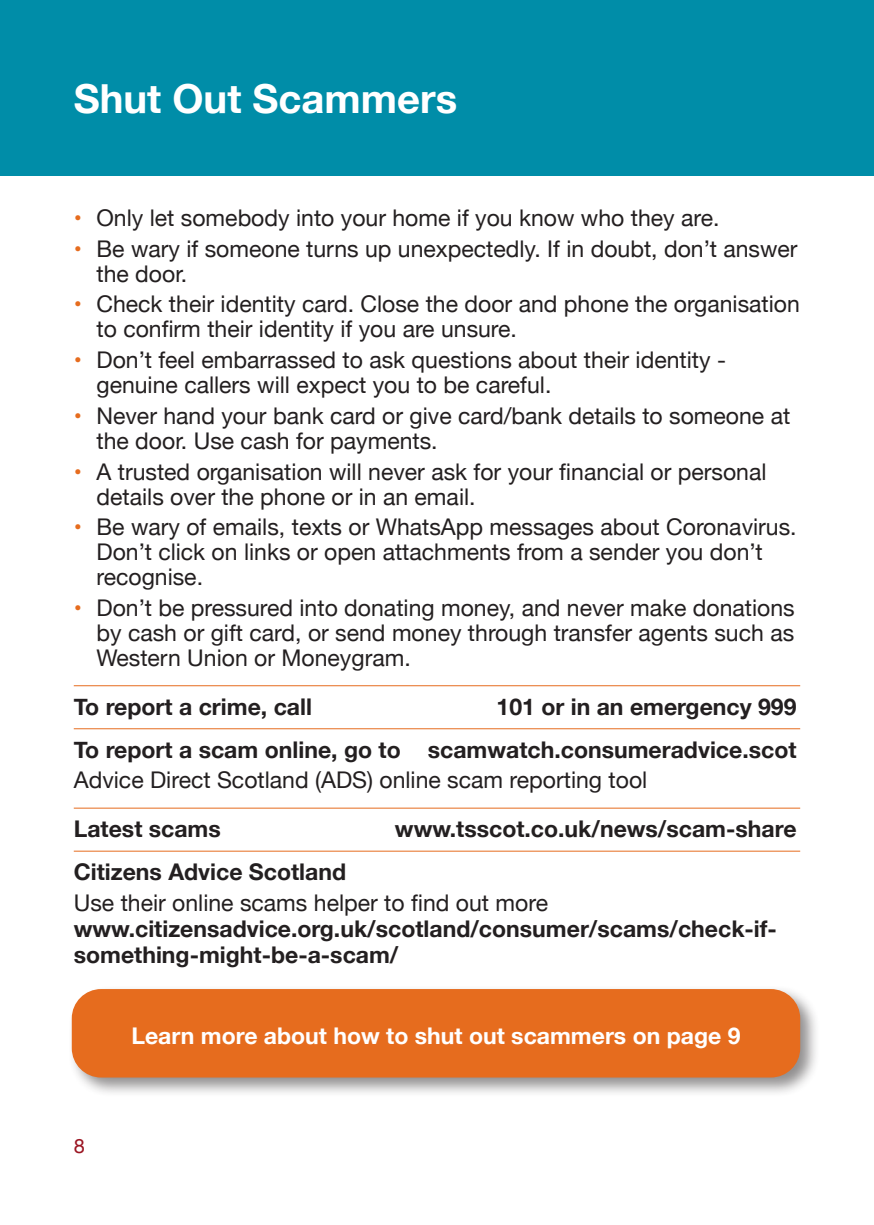
<style>
.page{position:relative;width:874px;height:1225px;background:#fff}
.page>*{position:absolute;margin:0;border:0;box-sizing:border-box;transform-origin:0 0}
.heading_1{font:700 40px "Helvetica Neue";color:#fff}
.t1{font:23px/25px "Helvetica Neue";color:#231f20}
.support_service{font:700 23px/26px "Helvetica Neue";color:#231f20}
.t2{font:700 23px "Helvetica Neue";color:#fff}
.t3{font:20px "Helvetica Neue";color:#9b1623}
.s1{color:#e66c1e}
.s2{font-weight:400}
</style>
<div class="page">
<div style="left:0;top:0;width:873px;height:176px;background:#008da8"></div>
<hr style="left:74px;top:685px;width:725px;height:1px;background:#e66c1e">
<hr style="left:74px;top:728px;width:725px;height:1px;background:#e66c1e">
<hr style="left:74px;top:807px;width:725px;height:1px;background:#e66c1e">
<hr style="left:74px;top:850px;width:725px;height:1px;background:#e66c1e">
<div style="left:68px;top:985px;width:751px;height:112px;background:#231f20;opacity:.5"></div>
<div style="left:73px;top:990px;width:725px;height:86px;background:#e66c1e;border-radius:28px"></div>
<div style="left:72px;top:989px;width:727px;height:88px;border:2px solid #e66c1e;border-radius:28px"></div>
<p class="heading_1" style="left:74px;top:67px;width:385px">Shut Out Scammers</p>
<p class="t1" style="left:74px;top:207px;width:647px"><span class="s1">•</span> Only let somebody into your home if you know who they are.</p>
<p class="t1" style="left:96px;top:237px;width:702px;text-indent:-23px"><span class="s1">•</span> Be wary if someone turns up unexpectedly. If in doubt, don’t answer the door.</p>
<p class="t1" style="left:96px;top:293px;width:704px;text-indent:-23px"><span class="s1">•</span> Check their identity card. Close the door and phone the organisation to confirm their identity if you are unsure.</p>
<p class="t1" style="left:96px;top:349px;width:630px;text-indent:-23px"><span class="s1">•</span> Don’t feel embarrassed to ask questions about their identity - genuine callers will expect you to be careful.</p>
<p class="t1" style="left:96px;top:404px;width:695px;text-indent:-23px"><span class="s1">•</span> Never hand your bank card or give card/bank details to someone at the door. Use cash for payments.</p>
<p class="t1" style="left:96px;top:460px;width:671px;text-indent:-23px"><span class="s1">•</span> A trusted organisation will never ask for your financial or personal details over the phone or in an email.</p>
<p class="t1" style="left:96px;top:516px;width:701px;text-indent:-23px"><span class="s1">•</span> Be wary of emails, texts or WhatsApp messages about Coronavirus.<br>Don’t click on links or open attachments from a sender you don’t recognise.</p>
<p class="t1" style="left:96px;top:596px;width:699px;text-align:justify;text-indent:-23px"><span class="s1">•</span> Don’t be pressured into donating money, and never make donations by cash or gift card, or send money through transfer agents such as Western Union or Moneygram.</p>
<p class="support_service" style="left:74px;top:694px;width:240px">To report a crime, call</p>
<p class="support_service" style="left:496px;top:694px;width:301px">101 or in an emergency 999</p>
<p class="support_service" style="left:74px;top:737px;width:724px">To report a scam online, go to scamwatch.consumeradvice.scot</p>
<p class="t1" style="left:74px;top:769px;width:574px">Advice Direct Scotland (ADS) online scam reporting tool</p>
<p class="support_service" style="left:74px;top:816px;width:148px">Latest scams</p>
<p class="support_service" style="left:395px;top:816px;width:403px">www.tsscot.co.uk/news/scam-share</p>
<p class="support_service" style="left:74px;top:859px;width:274px">Citizens Advice Scotland</p>
<p class="support_service" style="left:74px;top:890px;width:704px"><span class="s2">Use their online scams helper to find out more </span>www.citizensadvice.org.uk/scotland/consumer/scams/check-if&shy;something-might-be-a-scam/</p>
<p class="t3" style="left:74px;top:1131px;width:13px">8</p>
<p class="t2" style="left:131px;top:1017px;width:610px">Learn more about how to shut out scammers on page 9</p>
</div>
